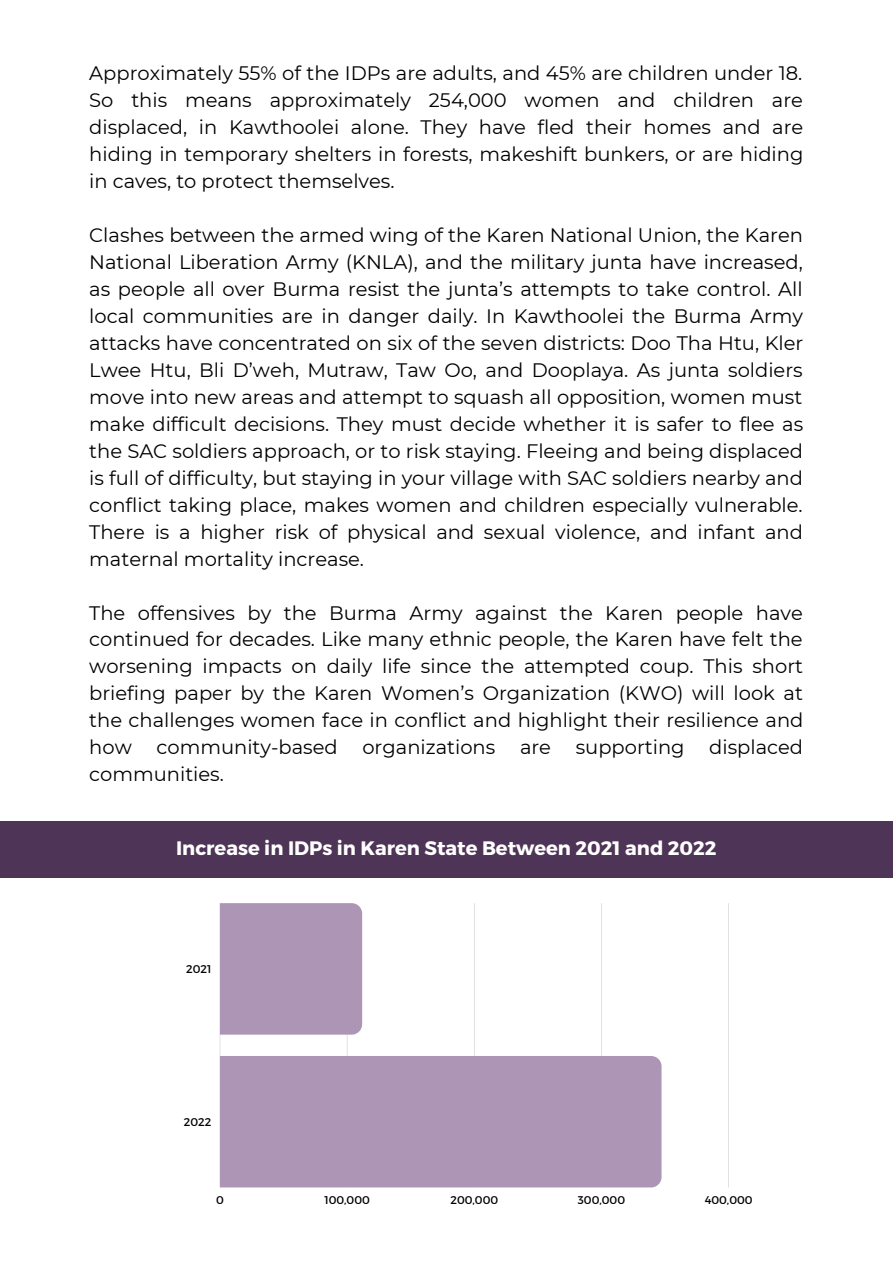
<style>
.page{position:relative;width:893px;height:1264px;background:#fff}
.page>*{position:absolute;margin:0;border:0;box-sizing:border-box;transform-origin:0 0}
.t1{font:19.5px/27px "Montserrat";color:#000;text-align:justify}
.t2{font:700 19.5px "Montserrat";color:#fff}
.t3{font:11.25px "Montserrat";color:#000}
</style>
<div class="page">
<hr style="left:220px;top:903px;width:1px;height:284px;background:#000">
<hr style="left:347px;top:903px;width:1px;height:284px;background:#000">
<hr style="left:474px;top:903px;width:1px;height:284px;background:#000">
<hr style="left:601px;top:903px;width:1px;height:284px;background:#000">
<hr style="left:728px;top:903px;width:1px;height:284px;background:#000">
<div style="left:220px;top:903px;width:142px;height:131px;background:#ad96b5"></div>
<div style="left:220px;top:1055px;width:441px;height:132px;background:#ad96b5"></div>
<div style="left:0;top:821px;width:892px;height:56px;background:#4e3456"></div>
<p class="t1" style="left:89px;top:59px;width:715px">Approximately 55% of the IDPs are adults, and 45% are children under 18.<br>So this means approximately 254,000 women and children are displaced, in Kawthoolei alone. They have fled their homes and are hiding in temporary shelters in forests, makeshift bunkers, or are hiding in caves, to protect themselves.</p>
<p class="t1" style="left:89px;top:221px;width:715px">Clashes between the armed wing of the Karen National Union, the Karen National Liberation Army (KNLA), and the military junta have increased, as people all over Burma resist the junta’s attempts to take control. All local communities are in danger daily. In Kawthoolei the Burma Army attacks have concentrated on six of the seven districts: Doo Tha Htu, Kler Lwee Htu, Bli D’weh, Mutraw, Taw Oo, and Dooplaya. As junta soldiers move into new areas and attempt to squash all opposition, women must make difficult decisions. They must decide whether it is safer to flee as the SAC soldiers approach, or to risk staying. Fleeing and being displaced is full of difficulty, but staying in your village with SAC soldiers nearby and conflict taking place, makes women and children especially vulnerable.<br>There is a higher risk of physical and sexual violence, and infant and maternal mortality increase.</p>
<p class="t1" style="left:89px;top:599px;width:715px">The offensives by the Burma Army against the Karen people have continued for decades. Like many ethnic people, the Karen have felt the worsening impacts on daily life since the attempted coup. This short briefing paper by the Karen Women’s Organization (KWO) will look at the challenges women face in conflict and highlight their resilience and how</p>
<p class="t1" style="left:156px;top:734px;width:183px">community-based</p>
<p class="t1" style="left:362px;top:734px;width:134px">organizations</p>
<p class="t1" style="left:520px;top:734px;width:33px">are</p>
<p class="t1" style="left:575px;top:734px;width:110px">supporting</p>
<p class="t1" style="left:709px;top:734px;width:95px">displaced</p>
<p class="t1" style="left:89px;top:761px;width:136px">communities.</p>
<p class="t2" style="left:176px;top:835px;width:542px">Increase in IDPs in Karen State Between 2021 and 2022</p>
<p class="t3" style="left:186px;top:961px;width:27px">2021</p>
<p class="t3" style="left:184px;top:1114px;width:29px">2022</p>
<p class="t3" style="left:216px;top:1192px;width:9px">0</p>
<p class="t3" style="left:324px;top:1192px;width:47px">100,000</p>
<p class="t3" style="left:450px;top:1192px;width:49px">200,000</p>
<p class="t3" style="left:578px;top:1192px;width:49px">300,000</p>
<p class="t3" style="left:704px;top:1192px;width:49px">400,000</p>
</div>
